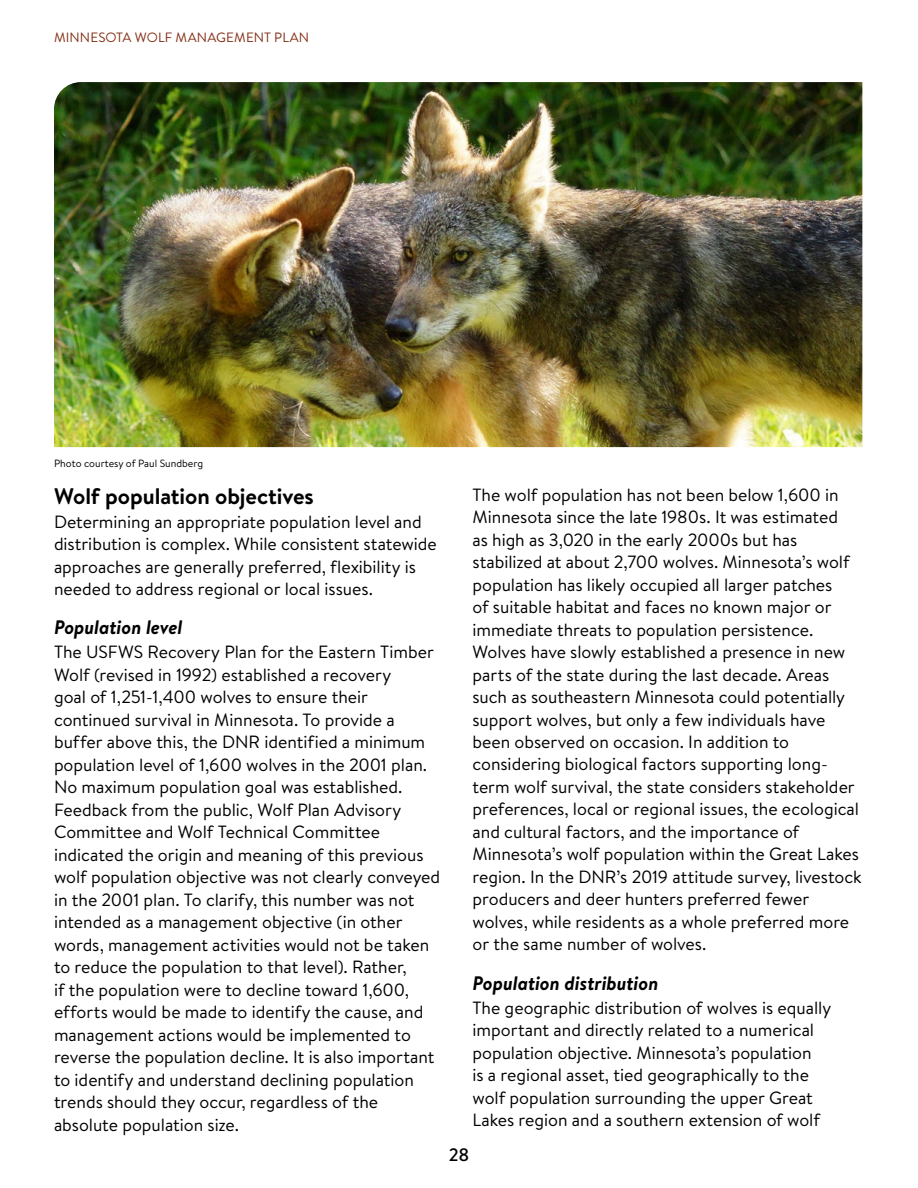
<style>
.page{position:relative;width:918px;height:1188px;background:#fff}
.page>*{position:absolute;margin:0;border:0;box-sizing:border-box;transform-origin:0 0}
.t1{font:700 22.5px "Brandon Text";letter-spacing:-.005em;color:#000}
.t2{font:italic 700 19.5px "Brandon Text";color:#000}
.t3{font:500 18px "Brandon Text";color:#000}
.t4{font:17.7px/22.5px "Brandon Text";letter-spacing:-.005em;color:#000}
.t5{font:13.5px "Brandon Text";letter-spacing:.01em;color:#842f15}
.t6{font:10.5px "Brandon Text";color:#000}
</style>
<div class="page">
<img style="left:54px;top:82px;width:808px;height:365px">
<p class="t5" style="left:54px;top:28px;width:257px">MINNESOTA WOLF MANAGEMENT PLAN</p>
<p class="t6" style="left:54px;top:457px;width:151px">Photo courtesy of Paul Sundberg</p>
<p class="t1" style="left:54px;top:480px;width:261px">Wolf population objectives</p>
<p class="t4" style="left:54px;top:510px;width:384px">Determining an appropriate population level and distribution is complex . While consistent statewide approaches are generally preferred, flexibility is needed to address regional or local issues .</p>
<p class="t2" style="left:54px;top:614px;width:130px">Population level</p>
<p class="t4" style="left:54px;top:640px;width:388px">The USFWS Recovery Plan for the Eastern Timber Wolf (revised in 1992) established a recovery<br>goal of 1,251-1,400 wolves to ensure their continued survival in Minnesota . To provide a buffer above this, the DNR identified a minimum population level of 1,600 wolves in the 2001 plan .<br>No maximum population goal was established .<br>Feedback from the public, Wolf Plan Advisory Committee and Wolf Technical Committee indicated the origin and meaning of this previous wolf population objective was not clearly conveyed in the 2001 plan . To clarify, this number was not intended as a management objective (in other words, management activities would not be taken to reduce the population to that level) . Rather,<br>if the population were to decline toward 1,600, efforts would be made to identify the cause, and management actions would be implemented to reverse the population decline . It is also important to identify and understand declining population trends should they occur, regardless of the absolute population size .</p>
<p class="t4" style="left:472px;top:483px;width:391px">The wolf population has not been below 1,600 in Minnesota since the late 1980s . It was estimated<br>as high as 3,020 in the early 2000s but has stabilized at about 2,700 wolves . Minnesota’s wolf population has likely occupied all larger patches<br>of suitable habitat and faces no known major or immediate threats to population persistence .<br>Wolves have slowly established a presence in new parts of the state during the last decade . Areas such as southeastern Minnesota could potentially support wolves, but only a few individuals have been observed on occasion . In addition to considering biological factors supporting long&shy;term wolf survival, the state considers stakeholder preferences, local or regional issues, the ecological and cultural factors, and the importance of Minnesota’s wolf population within the Great Lakes region . In the DNR’s 2019 attitude survey, livestock producers and deer hunters preferred fewer wolves, while residents as a whole preferred more or the same number of wolves .</p>
<p class="t2" style="left:472px;top:969px;width:187px">Population distribution</p>
<p class="t4" style="left:472px;top:996px;width:360px">The geographic distribution of wolves is equally important and directly related to a numerical population objective . Minnesota’s population<br>is a regional asset, tied geographically to the wolf population surrounding the upper Great Lakes region and a southern extension of wolf</p>
<p class="t3" style="left:449px;top:1142px;width:22px">28</p>
</div>
